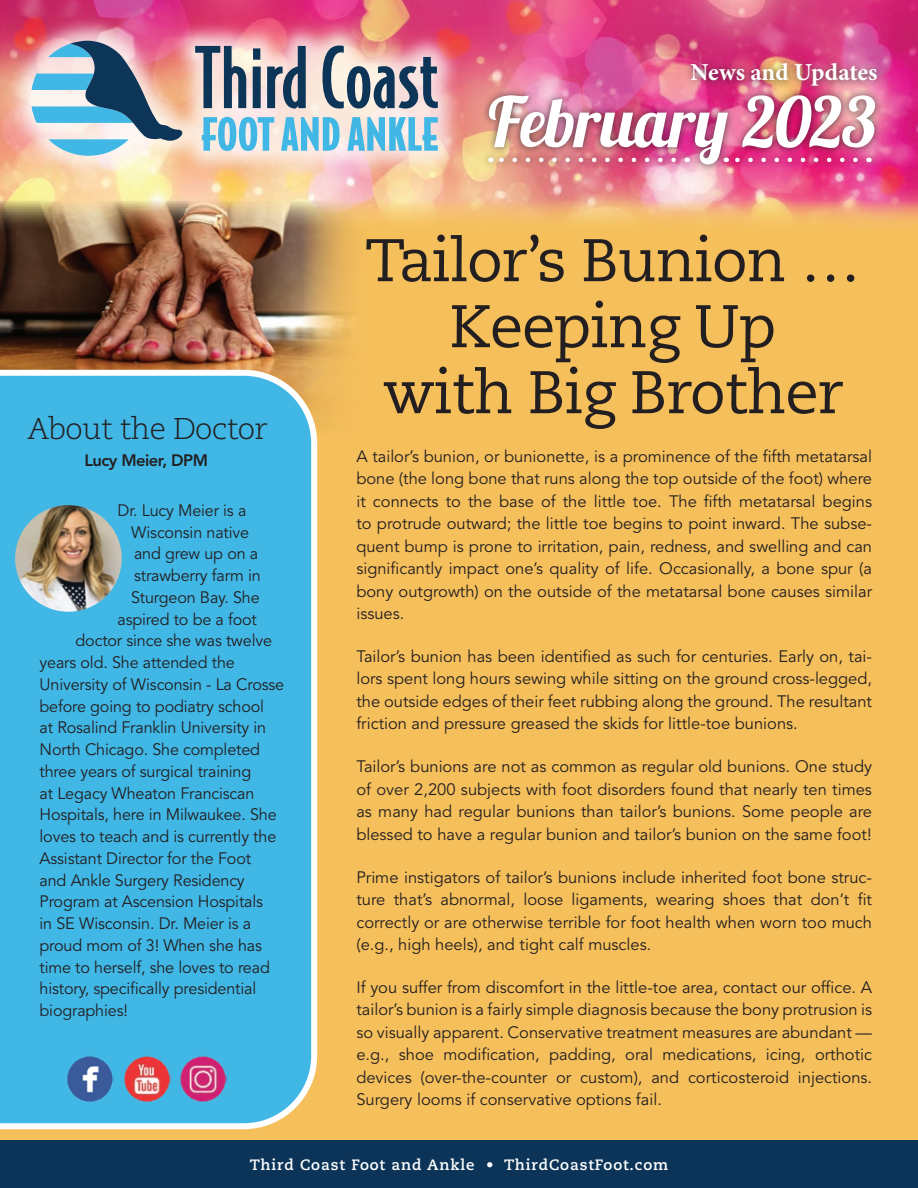
<style>
.page{position:relative;width:918px;height:1188px;background:#fff}
.page>*{position:absolute;margin:0;border:0;box-sizing:border-box;transform-origin:0 0}
.t1{font:69.15px "Lobster 1.3";color:#fff}
.t2{font:60px/66px "Caecilia LT Std";letter-spacing:-.02em;color:#231f20;text-align:center}
.t3{font:300 30px "Caecilia LT Std";letter-spacing:-.02em;color:#231f20}
.t4{font:700 24.45px "Minion Pro";letter-spacing:-.005em;color:#fff}
.t5{font:16.5px/22.5px "Avenir LT Std";letter-spacing:-.01em;color:#231f20;text-align:justify}
.t6{font:800 16.5px "Avenir LT Std";letter-spacing:-.03em;color:#231f20}
.t7{font:700 15px "Caecilia LT Std";letter-spacing:.06em;color:#fff}
</style>
<div class="page">
<div style="left:0;top:0;width:918px;height:1157px;background:#f5bf5c"></div>
<img style="left:0;top:233px;width:352px;height:177px">
<img style="left:0;top:0;width:918px;height:233px">
<div style="left:481px;top:87px;width:402px;height:85px;background:#231f20;opacity:.75"></div>
<div style="left:684px;top:56px;width:200px;height:38px;background:#231f20;opacity:.75"></div>
<div style="left:716px;top:150px;width:162px;height:20px;background:#231f20;opacity:.75"></div>
<svg style="left:726px;top:158px;width:130px;height:4px"></svg>
<div style="left:480px;top:150px;width:216px;height:20px;background:#231f20;opacity:.75"></div>
<svg style="left:497px;top:158px;width:177px;height:4px"></svg>
<div style="left:0;top:1140px;width:918px;height:48px;background:#0b3458"></div>
<div style="left:6px;top:15px;width:458px;height:167px;background:#fff;opacity:.75"></div>
<svg style="left:195px;top:46px;width:51px;height:62px;background:#8a919c"></svg>
<svg style="left:253px;top:48px;width:8px;height:60px"></svg>
<svg style="left:267px;top:46px;width:39px;height:63px;background:#818393"></svg>
<svg style="left:323px;top:46px;width:115px;height:63px;background:#9c97a1"></svg>
<svg style="left:202px;top:117px;width:72px;height:34px;background:#8fcce5"></svg>
<svg style="left:281px;top:117px;width:59px;height:34px;background:#85c9e3"></svg>
<svg style="left:347px;top:117px;width:91px;height:34px;background:#8acae3"></svg>
<svg style="left:32px;top:41px;width:154px;height:115px;background:#9da6b3"></svg>
<div style="left:0;top:370px;width:317px;height:759px;background:#41b7e6"></div>
<img style="left:15px;top:505px;width:107px;height:107px;border-radius:53px">
<img style="left:67px;top:1056px;width:46px;height:46px">
<img style="left:180px;top:1056px;width:47px;height:46px">
<img style="left:123px;top:1056px;width:47px;height:46px">
<h3 class="t4" style="left:691px;top:55px;width:188px">News and Updates</h3>
<h3 class="t3" style="left:27px;top:412px;width:241px">About the Doctor</h3>
<p class="t6" style="left:84px;top:451px;width:125px">Lucy Meier, DPM</p>
<p class="t5" style="left:118px;top:500px;width:130px">Dr. Lucy Meier is a</p>
<p class="t5" style="left:131px;top:521px;width:120px">Wisconsin native</p>
<p class="t5" style="left:134px;top:543px;width:126px">and grew up on a</p>
<p class="t5" style="left:134px;top:565px;width:128px">strawberry farm in</p>
<p class="t5" style="left:131px;top:587px;width:130px">Sturgeon Bay. She</p>
<p class="t5" style="left:118px;top:608px;width:141px">aspired to be a foot</p>
<p class="t5" style="left:76px;top:630px;width:198px">doctor since she was twelve</p>
<p class="t5" style="left:40px;top:652px;width:197px">years old. She attended the</p>
<p class="t5" style="left:40px;top:673px;width:246px">University of Wisconsin - La Crosse</p>
<p class="t5" style="left:40px;top:695px;width:226px">before going to podiatry school</p>
<p class="t5" style="left:40px;top:717px;width:228px">at Rosalind Franklin University in</p>
<p class="t5" style="left:40px;top:739px;width:222px">North Chicago. She completed</p>
<p class="t5" style="left:40px;top:760px;width:213px">three years of surgical training</p>
<p class="t5" style="left:40px;top:782px;width:216px">at Legacy Wheaton Franciscan</p>
<p class="t5" style="left:40px;top:804px;width:239px">Hospitals, here in Milwaukee. She</p>
<p class="t5" style="left:40px;top:826px;width:238px">loves to teach and is currently the</p>
<p class="t5" style="left:40px;top:847px;width:213px">Assistant Director for the Foot</p>
<p class="t5" style="left:40px;top:869px;width:207px">and Ankle Surgery Residency</p>
<p class="t5" style="left:40px;top:891px;width:225px">Program at Ascension Hospitals</p>
<p class="t5" style="left:40px;top:913px;width:213px">in SE Wisconsin. Dr. Meier is a</p>
<p class="t5" style="left:40px;top:934px;width:224px">proud mom of 3! When she has</p>
<p class="t5" style="left:40px;top:956px;width:232px">time to herself, she loves to read</p>
<p class="t5" style="left:40px;top:978px;width:218px">history, specifically presidential</p>
<p class="t5" style="left:40px;top:1000px;width:90px">biographies!</p>
<h1 class="t1" style="left:488px;top:78px;width:390px">February 2023</h1>
<h2 class="t2" style="left:365px;top:229px;width:497px">Tailor’s Bunion …<br>Keeping Up<br>with Big Brother</h2>
<p class="t5" style="left:356px;top:445px;width:517px">A tailor’s bunion, or bunionette, is a prominence of the fifth metatarsal bone (the long bone that runs along the top outside of the foot) where it connects to the base of the little toe. The fifth metatarsal begins to protrude outward; the little toe begins to point inward. The subse&shy;quent bump is prone to irritation, pain, redness, and swelling and can significantly impact one’s quality of life. Occasionally, a bone spur (a bony outgrowth) on the outside of the metatarsal bone causes similar issues.</p>
<p class="t5" style="left:356px;top:646px;width:517px">Tailor’s bunion has been identified as such for centuries. Early on, tai&shy;lors spent long hours sewing while sitting on the ground cross-legged, the outside edges of their feet rubbing along the ground. The resultant friction and pressure greased the skids for little-toe bunions.</p>
<p class="t5" style="left:356px;top:756px;width:517px">Tailor’s bunions are not as common as regular old bunions. One study of over 2,200 subjects with foot disorders found that nearly ten times as many had regular bunions than tailor’s bunions. Some people are blessed to have a regular bunion and tailor’s bunion on the same foot!</p>
<p class="t5" style="left:356px;top:866px;width:517px">Prime instigators of tailor’s bunions include inherited foot bone struc&shy;ture that’s abnormal, loose ligaments, wearing shoes that don’t fit correctly or are otherwise terrible for foot health when worn too much (e.g., high heels), and tight calf muscles.</p>
<p class="t5" style="left:356px;top:976px;width:517px">If you suffer from discomfort in the little-toe area, contact our office. A tailor’s bunion is a fairly simple diagnosis because the bony protrusion is so visually apparent. Conservative treatment measures are abundant — e.g., shoe modification, padding, oral medications, icing, orthotic devices (over-the-counter or custom), and corticosteroid injections.<br>Surgery looms if conservative options fail.</p>
<p class="t7" style="left:250px;top:1156px;width:420px">Third Coast Foot and Ankle • ThirdCoastFoot.com</p>
</div>
